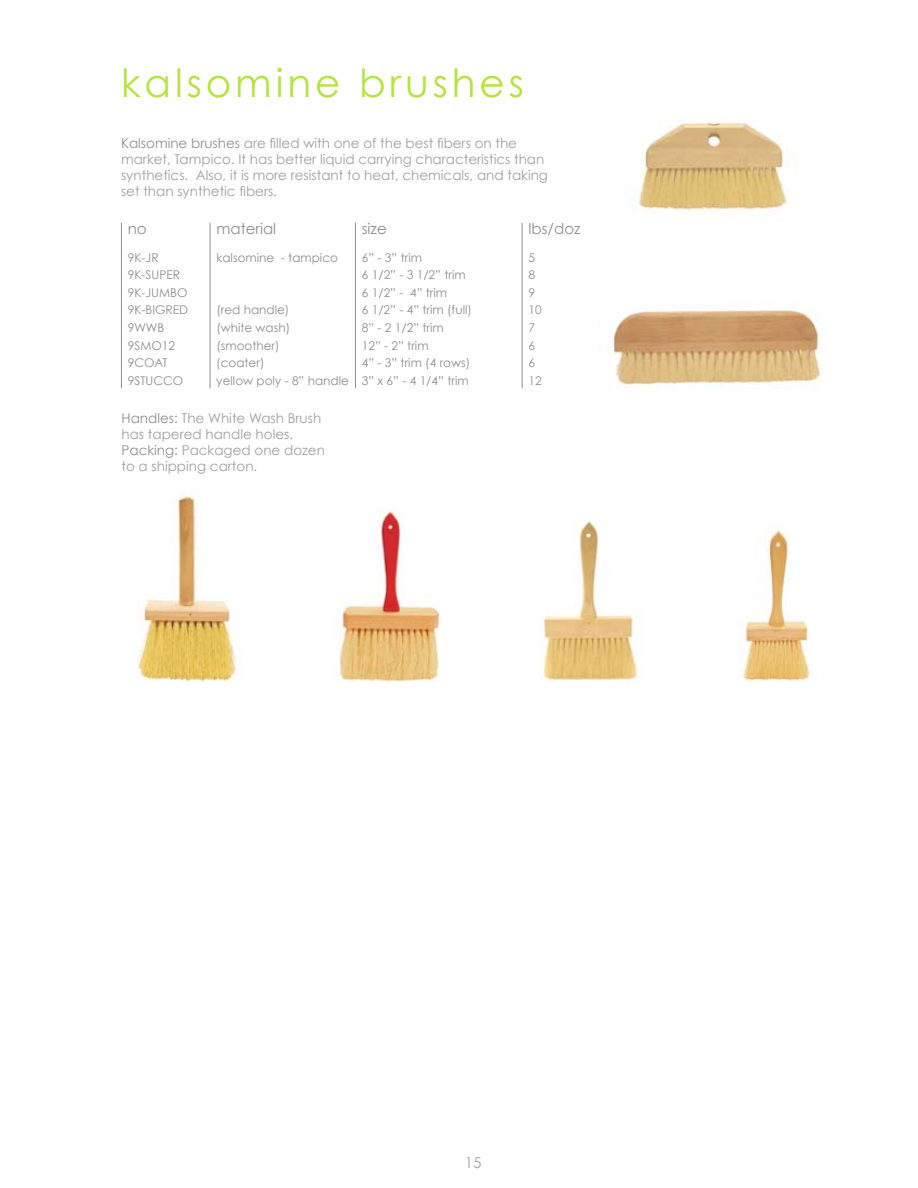
<style>
.page{position:relative;width:918px;height:1188px;background:#fff}
.page>*{position:absolute;margin:0;border:0;box-sizing:border-box;transform-origin:0 0}
.t1{font:39px "Century Gothic";letter-spacing:.1em;color:#b6e43e}
.t2{font:15px "Century Gothic";color:#8f8f8f}
.t3{font:15px "Century Gothic";color:#a5a5a5}
.t4{font:13.5px/16.2px "Century Gothic";color:#a0a0a0}
.t5{font:12px "Century Gothic";color:#8f8f8f}
.s1{color:#8f8f8f}
</style>
<div class="page">
<hr style="left:121px;top:223px;width:1px;height:165px;background:#8f8f8f">
<hr style="left:210px;top:223px;width:1px;height:165px;background:#8f8f8f">
<hr style="left:355px;top:223px;width:1px;height:165px;background:#8f8f8f">
<hr style="left:522px;top:223px;width:1px;height:165px;background:#8f8f8f">
<img style="left:638px;top:122px;width:150px;height:88px">
<img style="left:338px;top:510px;width:102px;height:172px">
<img style="left:137px;top:496px;width:103px;height:186px">
<img style="left:611px;top:309px;width:210px;height:79px">
<img style="left:540px;top:521px;width:101px;height:161px">
<img style="left:742px;top:530px;width:70px;height:151px">
<h1 class="t1" style="left:121px;top:59px;width:404px">kalsomine brushes</h1>
<p class="t4" style="left:121px;top:135px;width:428px"><span class="s1">Kalsomine brushes</span> are filled with one of the best fibers on the market, Tampico. It has better liquid carrying characteristics than synthetics. Also, it is more resistant to heat, chemicals, and taking set than synthetic fibers.</p>
<p class="t2" style="left:128px;top:219px;width:20px">no</p>
<p class="t2" style="left:216px;top:219px;width:61px">material</p>
<p class="t2" style="left:362px;top:219px;width:26px">size</p>
<p class="t2" style="left:528px;top:219px;width:54px">lbs/doz</p>
<p class="t5" style="left:128px;top:250px;width:32px">9K-JR</p>
<p class="t5" style="left:216px;top:250px;width:123px">kalsomine - tampico</p>
<p class="t5" style="left:362px;top:250px;width:62px">6” - 3” trim</p>
<p class="t5" style="left:528px;top:250px;width:8px">5</p>
<p class="t5" style="left:128px;top:268px;width:54px">9K-SUPER</p>
<p class="t5" style="left:362px;top:268px;width:105px">6 1/2” - 3 1/2” trim</p>
<p class="t5" style="left:528px;top:268px;width:8px">8</p>
<p class="t5" style="left:128px;top:285px;width:61px">9K-JUMBO</p>
<p class="t5" style="left:362px;top:285px;width:87px">6 1/2” - 4” trim</p>
<p class="t5" style="left:528px;top:285px;width:8px">9</p>
<p class="t5" style="left:128px;top:303px;width:62px">9K-BIGRED</p>
<p class="t5" style="left:216px;top:303px;width:75px">(red handle)</p>
<p class="t5" style="left:362px;top:303px;width:112px">6 1/2” - 4” trim (full)</p>
<p class="t5" style="left:528px;top:303px;width:15px">10</p>
<p class="t5" style="left:128px;top:320px;width:38px">9WWB</p>
<p class="t5" style="left:216px;top:320px;width:75px">(white wash)</p>
<p class="t5" style="left:362px;top:320px;width:84px">8” - 2 1/2” trim</p>
<p class="t5" style="left:528px;top:320px;width:8px">7</p>
<p class="t5" style="left:128px;top:338px;width:49px">9SMO12</p>
<p class="t5" style="left:216px;top:338px;width:65px">(smoother)</p>
<p class="t5" style="left:362px;top:338px;width:68px">12” - 2” trim</p>
<p class="t5" style="left:528px;top:338px;width:8px">6</p>
<p class="t5" style="left:128px;top:355px;width:41px">9COAT</p>
<p class="t5" style="left:216px;top:355px;width:50px">(coater)</p>
<p class="t5" style="left:362px;top:355px;width:110px">4” - 3” trim (4 rows)</p>
<p class="t5" style="left:528px;top:355px;width:8px">6</p>
<p class="t5" style="left:128px;top:373px;width:57px">9STUCCO</p>
<p class="t5" style="left:216px;top:373px;width:254px">yellow poly - 8” handle 3” x 6” - 4 1/4” trim</p>
<p class="t5" style="left:528px;top:373px;width:15px">12</p>
<p class="t4" style="left:122px;top:410px;width:205px"><span class="s1">Handles:</span> The White Wash Brush has tapered handle holes.<br><span class="s1">Packing:</span> Packaged one dozen to a shipping carton.</p>
<p class="t3" style="left:465px;top:1153px;width:18px">15</p>
</div>
